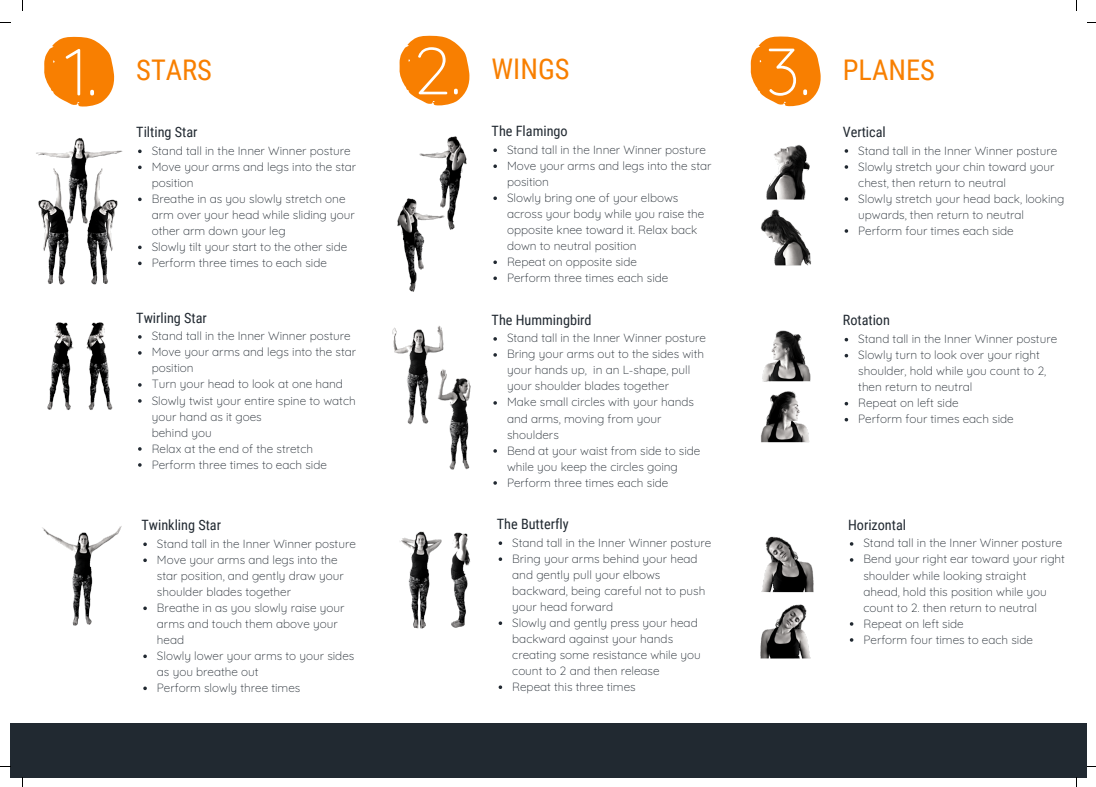
<style>
.page{position:relative;width:1096px;height:787px;background:#fff}
.page>*{position:absolute;margin:0;border:0;box-sizing:border-box;transform-origin:0 0}
.t1{font:300 66.38px "Quicksand";color:#fff}
.t2{font:28.5px "Roboto Condensed";color:#f87f01}
.t3{font:14.25px "Roboto Condensed";color:#212931}
.t4{font:300 11.88px/16px "Quicksand";color:#212931}
</style>
<div class="page">
<svg style="left:138px;top:150px;width:4px;height:3px"></svg>
<svg style="left:138px;top:166px;width:4px;height:3px"></svg>
<svg style="left:138px;top:198px;width:4px;height:3px"></svg>
<svg style="left:138px;top:246px;width:4px;height:3px"></svg>
<svg style="left:138px;top:262px;width:4px;height:3px"></svg>
<svg style="left:138px;top:335px;width:4px;height:4px"></svg>
<svg style="left:138px;top:351px;width:4px;height:4px"></svg>
<svg style="left:138px;top:383px;width:4px;height:4px"></svg>
<svg style="left:138px;top:399px;width:4px;height:4px"></svg>
<svg style="left:138px;top:447px;width:4px;height:4px"></svg>
<svg style="left:138px;top:463px;width:4px;height:4px"></svg>
<svg style="left:143px;top:542px;width:4px;height:4px"></svg>
<svg style="left:143px;top:558px;width:4px;height:4px"></svg>
<svg style="left:143px;top:606px;width:4px;height:4px"></svg>
<svg style="left:143px;top:654px;width:4px;height:4px"></svg>
<svg style="left:143px;top:686px;width:4px;height:4px"></svg>
<img style="left:36px;top:138px;width:87px;height:86px">
<img style="left:36px;top:163px;width:36px;height:122px">
<img style="left:47px;top:322px;width:66px;height:88px">
<img style="left:42px;top:526px;width:80px;height:100px">
<img style="left:85px;top:165px;width:38px;height:120px">
<div style="left:10px;top:723px;width:1076px;height:55px;background:#212931"></div>
<svg style="left:44px;top:36px;width:71px;height:71px"></svg>
<svg style="left:844px;top:149px;width:4px;height:4px"></svg>
<svg style="left:844px;top:165px;width:4px;height:4px"></svg>
<svg style="left:844px;top:197px;width:4px;height:4px"></svg>
<svg style="left:844px;top:229px;width:4px;height:4px"></svg>
<svg style="left:844px;top:338px;width:4px;height:3px"></svg>
<svg style="left:844px;top:354px;width:4px;height:3px"></svg>
<svg style="left:844px;top:402px;width:4px;height:3px"></svg>
<svg style="left:844px;top:418px;width:4px;height:3px"></svg>
<svg style="left:849px;top:542px;width:4px;height:4px"></svg>
<svg style="left:849px;top:558px;width:4px;height:4px"></svg>
<svg style="left:849px;top:622px;width:4px;height:4px"></svg>
<svg style="left:849px;top:638px;width:4px;height:4px"></svg>
<svg style="left:750px;top:36px;width:71px;height:71px"></svg>
<img style="left:761px;top:144px;width:50px;height:122px">
<img style="left:761px;top:330px;width:50px;height:113px">
<img style="left:760px;top:536px;width:54px;height:123px">
<svg style="left:493px;top:148px;width:4px;height:4px"></svg>
<svg style="left:493px;top:164px;width:4px;height:4px"></svg>
<svg style="left:493px;top:196px;width:4px;height:4px"></svg>
<svg style="left:493px;top:260px;width:4px;height:4px"></svg>
<svg style="left:493px;top:276px;width:4px;height:4px"></svg>
<svg style="left:493px;top:337px;width:4px;height:4px"></svg>
<svg style="left:493px;top:353px;width:4px;height:4px"></svg>
<svg style="left:493px;top:401px;width:4px;height:4px"></svg>
<svg style="left:493px;top:449px;width:4px;height:4px"></svg>
<svg style="left:493px;top:481px;width:4px;height:4px"></svg>
<svg style="left:498px;top:541px;width:4px;height:4px"></svg>
<svg style="left:498px;top:557px;width:4px;height:4px"></svg>
<svg style="left:498px;top:621px;width:4px;height:4px"></svg>
<svg style="left:498px;top:685px;width:4px;height:4px"></svg>
<svg style="left:399px;top:35px;width:71px;height:71px"></svg>
<img style="left:419px;top:136px;width:48px;height:94px">
<img style="left:397px;top:197px;width:49px;height:95px">
<img style="left:392px;top:326px;width:79px;height:144px">
<img style="left:399px;top:531px;width:72px;height:98px">
<h1 class="t1" style="left:65px;top:29px;width:33px">1.</h1>
<h2 class="t2" style="left:136px;top:54px;width:77px">STARS</h2>
<p class="t3" style="left:136px;top:124px;width:63px">Tilting Star</p>
<p class="t4" style="left:152px;top:142px;width:206px">Stand tall in the Inner Winner posture<br>Move your arms and legs into the star position<br>Breathe in as you slowly stretch one arm over your head while sliding your other arm down your leg<br>Slowly tilt your start to the other side<br>Perform three times to each side</p>
<p class="t3" style="left:136px;top:309px;width:72px">Twirling Star</p>
<p class="t4" style="left:152px;top:328px;width:206px">Stand tall in the Inner Winner posture<br>Move your arms and legs into the star position<br>Turn your head to look at one hand<br>Slowly twist your entire spine to watch your hand as it goes<br>behind you<br>Relax at the end of the stretch<br>Perform three times to each side</p>
<p class="t3" style="left:141px;top:517px;width:81px">Twinkling Star</p>
<p class="t4" style="left:157px;top:535px;width:200px">Stand tall in the Inner Winner posture<br>Move your arms and legs into the star position, and gently draw your shoulder blades together<br>Breathe in as you slowly raise your arms and touch them above your head<br>Slowly lower your arms to your sides as you breathe out<br>Perform slowly three times</p>
<h1 class="t1" style="left:412px;top:28px;width:50px">2.</h1>
<h2 class="t2" style="left:491px;top:53px;width:79px">WINGS</h2>
<p class="t3" style="left:491px;top:123px;width:78px">The Flamingo</p>
<p class="t4" style="left:507px;top:141px;width:206px">Stand tall in the Inner Winner posture<br>Move your arms and legs into the star position<br>Slowly bring one of your elbows across your body while you raise the opposite knee toward it. Relax back down to neutral position<br>Repeat on opposite side<br>Perform three times each side</p>
<p class="t3" style="left:491px;top:311px;width:102px">The Hummingbird</p>
<p class="t4" style="left:507px;top:330px;width:200px">Stand tall in the Inner Winner posture<br>Bring your arms out to the sides with your hands up, in an L-shape, pull your shoulder blades together<br>Make small circles with your hands and arms, moving from your shoulders<br>Bend at your waist from side to side while you keep the circles going<br>Perform three times each side</p>
<p class="t3" style="left:497px;top:516px;width:73px">The Butterfly</p>
<p class="t4" style="left:512px;top:534px;width:200px">Stand tall in the Inner Winner posture<br>Bring your arms behind your head and gently pull your elbows backward, being careful not to push your head forward<br>Slowly and gently press your head backward against your hands creating some resistance while you count to 2 and then release<br>Repeat this three times</p>
<h1 class="t1" style="left:765px;top:29px;width:46px">3.</h1>
<h2 class="t2" style="left:842px;top:54px;width:94px">PLANES</h2>
<p class="t3" style="left:842px;top:124px;width:45px">Vertical</p>
<p class="t4" style="left:858px;top:142px;width:208px">Stand tall in the Inner Winner posture Slowly stretch your chin toward your chest, then return to neutral<br>Slowly stretch your head back, looking upwards, then return to neutral Perform four times each side</p>
<p class="t3" style="left:842px;top:312px;width:49px">Rotation</p>
<p class="t4" style="left:858px;top:331px;width:200px">Stand tall in the Inner Winner posture<br>Slowly turn to look over your right shoulder, hold while you count to 2, then return to neutral<br>Repeat on left side<br>Perform four times each side</p>
<p class="t3" style="left:848px;top:516px;width:60px">Horizontal</p>
<p class="t4" style="left:863px;top:535px;width:203px">Stand tall in the Inner Winner posture<br>Bend your right ear toward your right shoulder while looking straight ahead, hold this position while you count to 2. then return to neutral<br>Repeat on left side<br>Perform four times to each side</p>
</div>
